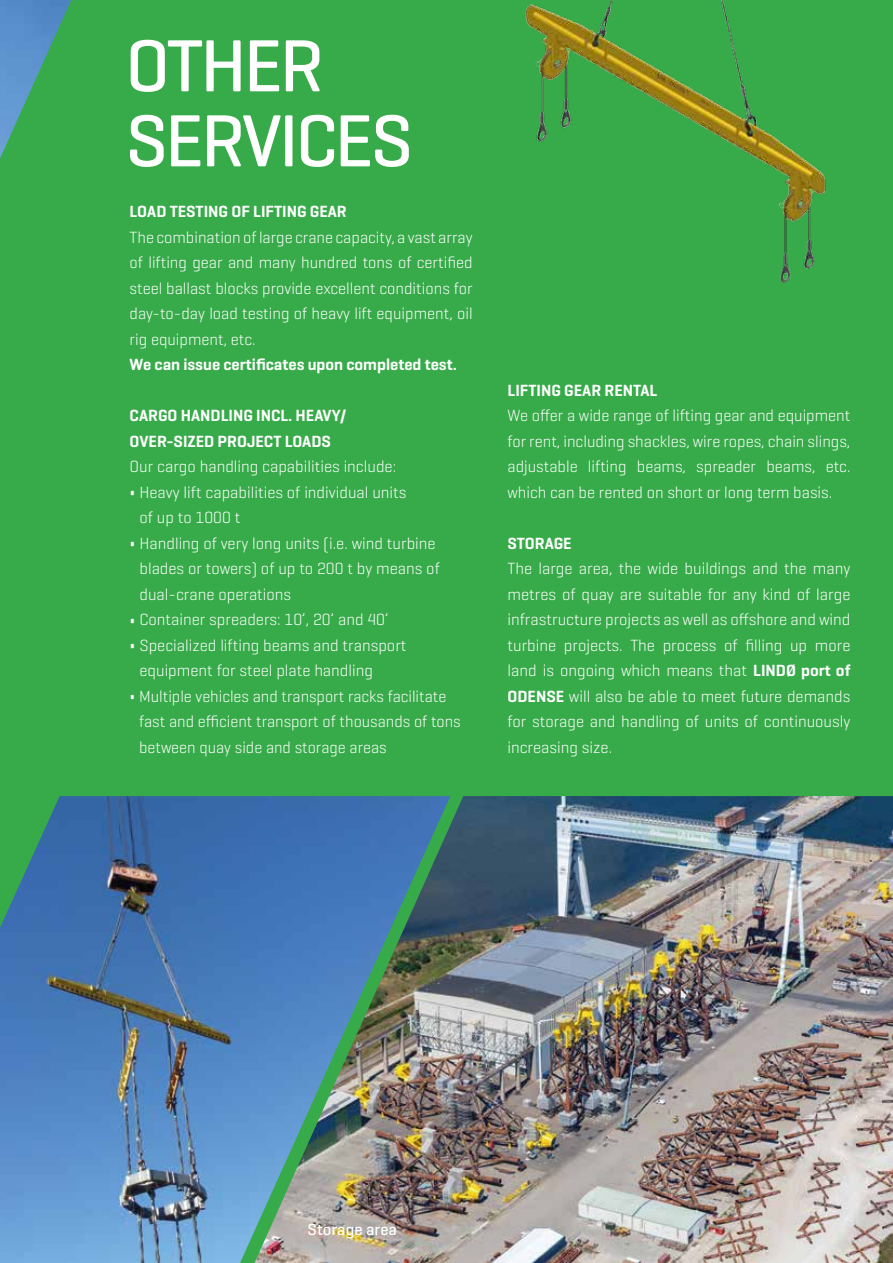
<style>
.page{position:relative;width:893px;height:1263px;background:#fff}
.page>*{position:absolute;margin:0;border:0;box-sizing:border-box;transform-origin:0 0}
.t1{font:500 75px/75px "Geogrotesque";letter-spacing:-.04em;color:#fff}
.t2{font:300 16.5px/25.5px "Geogrotesque";color:#fff}
.t3{font:600 16.5px/25.5px "Geogrotesque";color:#fff}
.t4{font:500 16.5px "Geogrotesque";color:#fff}
.s1{font-weight:600;font-size:21.9px}
.s2{font-weight:600}
</style>
<div class="page">
<div style="left:0;top:0;width:893px;height:796px;background:#37ab49"></div>
<img style="left:0;top:796px;width:255px;height:467px">
<img style="left:255px;top:796px;width:638px;height:467px">
<img style="left:514px;top:0;width:358px;height:285px">
<h1 class="t1" style="left:125px;top:35px;width:289px">OTHER<br>SERVICES</h1>
<p class="t3" style="left:130px;top:200px;width:219px">LOAD TESTING OF LIFTING GEAR</p>
<p class="t2" style="left:130px;top:226px;width:344px;text-align:justify">The combination of large crane capacity, a vast array of lifting gear and many hundred tons of certified steel ballast blocks provide excellent conditions for day-to-day load testing of heavy lift equipment, oil rig equipment, etc.</p>
<p class="t3" style="left:130px;top:353px;width:329px">We can issue certificates upon completed test.</p>
<p class="t3" style="left:130px;top:404px;width:218px">CARGO HANDLING INCL. HEAVY/<br>OVER-SIZED PROJECT LOADS</p>
<p class="t2" style="left:130px;top:455px;width:268px">Our cargo handling capabilities include:</p>
<p class="t2" style="left:139px;top:481px;width:268px;text-indent:-10px"><span class="s1">•</span> Heavy lift capabilities of individual units of up to 1000 t</p>
<p class="t2" style="left:139px;top:532px;width:302px;text-indent:-10px"><span class="s1">•</span> Handling of very long units (i.e. wind turbine blades or towers) of up to 200 t by means of dual-crane operations</p>
<p class="t2" style="left:130px;top:608px;width:260px"><span class="s1">•</span> Container spreaders: 10’, 20’ and 40’</p>
<p class="t2" style="left:139px;top:634px;width:269px;text-indent:-10px"><span class="s1">•</span> Specialized lifting beams and transport equipment for steel plate handling</p>
<p class="t2" style="left:139px;top:685px;width:323px;text-indent:-10px"><span class="s1">•</span> Multiple vehicles and transport racks facilitate fast and efficient transport of thousands of tons between quay side and storage areas</p>
<p class="t3" style="left:507px;top:379px;width:151px">LIFTING GEAR RENTAL</p>
<p class="t2" style="left:507px;top:404px;width:345px;text-align:justify">We offer a wide range of lifting gear and equipment for rent, including shackles, wire ropes, chain slings, adjustable lifting beams, spreader beams, etc. which can be rented on short or long term basis.</p>
<p class="t3" style="left:507px;top:532px;width:66px">STORAGE</p>
<p class="t2" style="left:507px;top:557px;width:345px;text-align:justify">The large area, the wide buildings and the many metres of quay are suitable for any kind of large infrastructure projects as well as offshore and wind turbine projects. The process of filling up more land is ongoing which means that <span class="s2">LINDØ port of ODENSE</span> will also be able to meet future demands for storage and handling of units of continuously increasing size.</p>
<p class="t4" style="left:308px;top:1223px;width:91px">Storage area</p>
</div>
